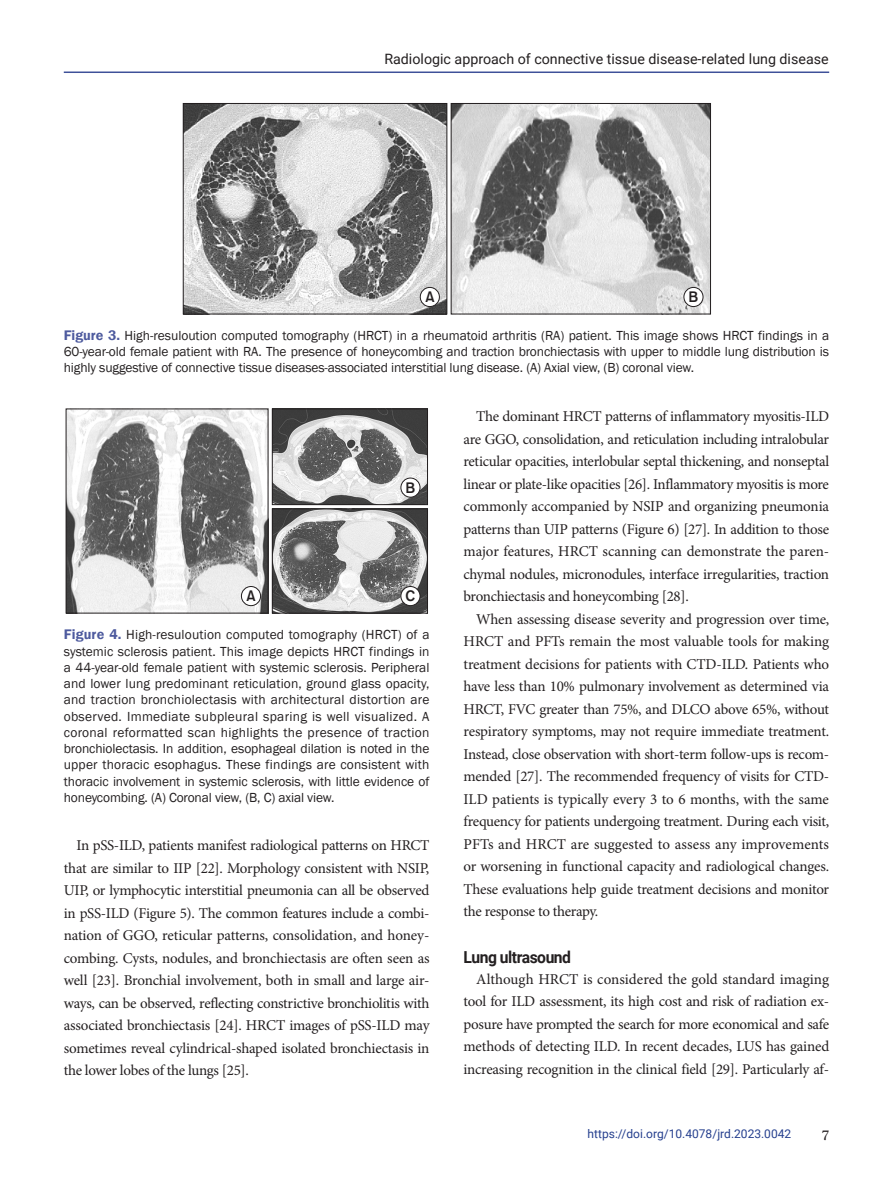
<style>
.page{position:relative;width:893px;height:1191px;background:#fff}
.page>*{position:absolute;margin:0;border:0;box-sizing:border-box;transform-origin:0 0}
.t1{font:700 16.5px "Roboto";letter-spacing:-.03em;color:#231f20;scale:.95 1}
.t2{font:15px/22.5px "Minion Pro";letter-spacing:-.02em;color:#231f20;text-align:justify}
.t3{font:15px "Gothic 725 BT Bold A";color:#231f20}
.t4{font:15px "Utopia Std Capt";color:#231f20}
.t5{font:14.25px "Roboto";color:#231f20}
.t6{font:13.5px/16.2px "Franklin Gothic";letter-spacing:-.01em;color:#231f20;text-align:justify}
.t7{font:12px "Roboto";color:#253f8e}
.s1{font-weight:600;font-size:14.25px;color:#4d5a9e}
</style>
<div class="page">
<hr style="left:64px;top:71px;width:765px;height:2px;background:#3f5199">
<svg style="left:183px;top:103px;width:528px;height:211px;background:#afafaf"></svg>
<div style="left:420px;top:287px;width:19px;height:19px;background:#fff;border-radius:50%"></div>
<div style="left:420px;top:287px;width:20px;height:20px;border:1px solid #231f20;border-radius:50%"></div>
<div style="left:684px;top:287px;width:19px;height:19px;background:#fff;border-radius:50%"></div>
<div style="left:684px;top:287px;width:19px;height:20px;border:1px solid #231f20;border-radius:50%"></div>
<svg style="left:66px;top:408px;width:362px;height:205px"></svg>
<div style="left:241px;top:586px;width:20px;height:19px;background:#fff;border-radius:50%"></div>
<div style="left:241px;top:586px;width:20px;height:20px;border:1px solid #231f20;border-radius:50%"></div>
<div style="left:401px;top:478px;width:19px;height:19px;background:#fff;border-radius:50%"></div>
<div style="left:401px;top:478px;width:19px;height:19px;border:1px solid #231f20;border-radius:50%"></div>
<div style="left:401px;top:586px;width:19px;height:19px;background:#fff;border-radius:50%"></div>
<div style="left:401px;top:586px;width:19px;height:20px;border:1px solid #231f20;border-radius:50%"></div>
<p class="t5" style="left:384px;top:49px;width:446px">Radiologic approach of connective tissue disease-related lung disease</p>
<p class="t3" style="left:425px;top:288px;width:11px">A</p>
<p class="t3" style="left:689px;top:288px;width:11px">B</p>
<p class="t6" style="left:64px;top:327px;width:767px"><span class="s1">Figure 3.</span> High-resuloution computed tomography (HRCT) in a rheumatoid arthritis (RA) patient. This image shows HRCT findings in a 60-year-old female patient with RA. The presence of honeycombing and traction bronchiectasis with upper to middle lung distribution is highly suggestive of connective tissue diseases-associated interstitial lung disease. (A) Axial view, (B) coronal view.</p>
<p class="t3" style="left:406px;top:479px;width:11px">B</p>
<p class="t3" style="left:406px;top:587px;width:11px">C</p>
<p class="t6" style="left:64px;top:627px;width:367px"><span class="s1">Figure 4.</span> High-resuloution computed tomography (HRCT) of a systemic sclerosis patient. This image depicts HRCT findings in a 44-year-old female patient with systemic sclerosis. Peripheral and lower lung predominant reticulation, ground glass opacity, and traction bronchiolectasis with architectural distortion are observed. Immediate subpleural sparing is well visualized. A coronal reformatted scan highlights the presence of traction bronchiolectasis. In addition, esophageal dilation is noted in the upper thoracic esophagus. These findings are consistent with thoracic involvement in systemic sclerosis, with little evidence of honeycombing. (A) Coronal view, (B, C) axial view.</p>
<p class="t3" style="left:246px;top:587px;width:11px">A</p>
<p class="t2" style="left:64px;top:834px;width:367px;text-indent:13px">In pSS-ILD, patients manifest radiological patterns on HRCT that are similar to IIP [22]. Morphology consistent with NSIP, UIP, or lymphocytic interstitial pneumonia can all be observed in pSS-ILD (Figure 5). The common features include a combi&shy;nation of GGO, reticular patterns, consolidation, and honey&shy;combing. Cysts, nodules, and bronchiectasis are often seen as well [23]. Bronchial involvement, both in small and large air&shy;ways, can be observed, reflecting constrictive bronchiolitis with associated bronchiectasis [24]. HRCT images of pSS-ILD may sometimes reveal cylindrical-shaped isolated bronchiectasis in the lower lobes of the lungs [25].</p>
<p class="t2" style="left:463px;top:405px;width:367px;text-indent:13px">The dominant HRCT patterns of inflammatory myositis-ILD are GGO, consolidation, and reticulation including intralobular reticular opacities, interlobular septal thickening, and nonseptal linear or plate-like opacities [26]. Inflammatory myositis is more commonly accompanied by NSIP and organizing pneumonia patterns than UIP patterns (Figure 6) [27]. In addition to those major features, HRCT scanning can demonstrate the paren&shy;chymal nodules, micronodules, interface irregularities, traction bronchiectasis and honeycombing [28].</p>
<p class="t2" style="left:463px;top:607px;width:367px;text-indent:13px">When assessing disease severity and progression over time, HRCT and PFTs remain the most valuable tools for making treatment decisions for patients with CTD-ILD. Patients who have less than 10% pulmonary involvement as determined via HRCT, FVC greater than 75%, and DLCO above 65%, without respiratory symptoms, may not require immediate treatment.<br>Instead, close observation with short-term follow-ups is recom&shy;mended [27]. The recommended frequency of visits for CTD-ILD patients is typically every 3 to 6 months, with the same frequency for patients undergoing treatment. During each visit, PFTs and HRCT are suggested to assess any improvements or worsening in functional capacity and radiological changes.<br>These evaluations help guide treatment decisions and monitor the response to therapy.</p>
<p class="t1" style="left:463px;top:945px;width:115px">Lung ultrasound</p>
<p class="t2" style="left:463px;top:967px;width:367px;text-indent:13px">Although HRCT is considered the gold standard imaging tool for ILD assessment, its high cost and risk of radiation ex&shy;posure have prompted the search for more economical and safe methods of detecting ILD. In recent decades, LUS has gained increasing recognition in the clinical field [29]. Particularly af-</p>
<p class="t7" style="left:588px;top:1125px;width:205px">https://doi.org/10.4078/jrd.2023.0042</p>
<p class="t4" style="left:822px;top:1126px;width:9px">7</p>
</div>
